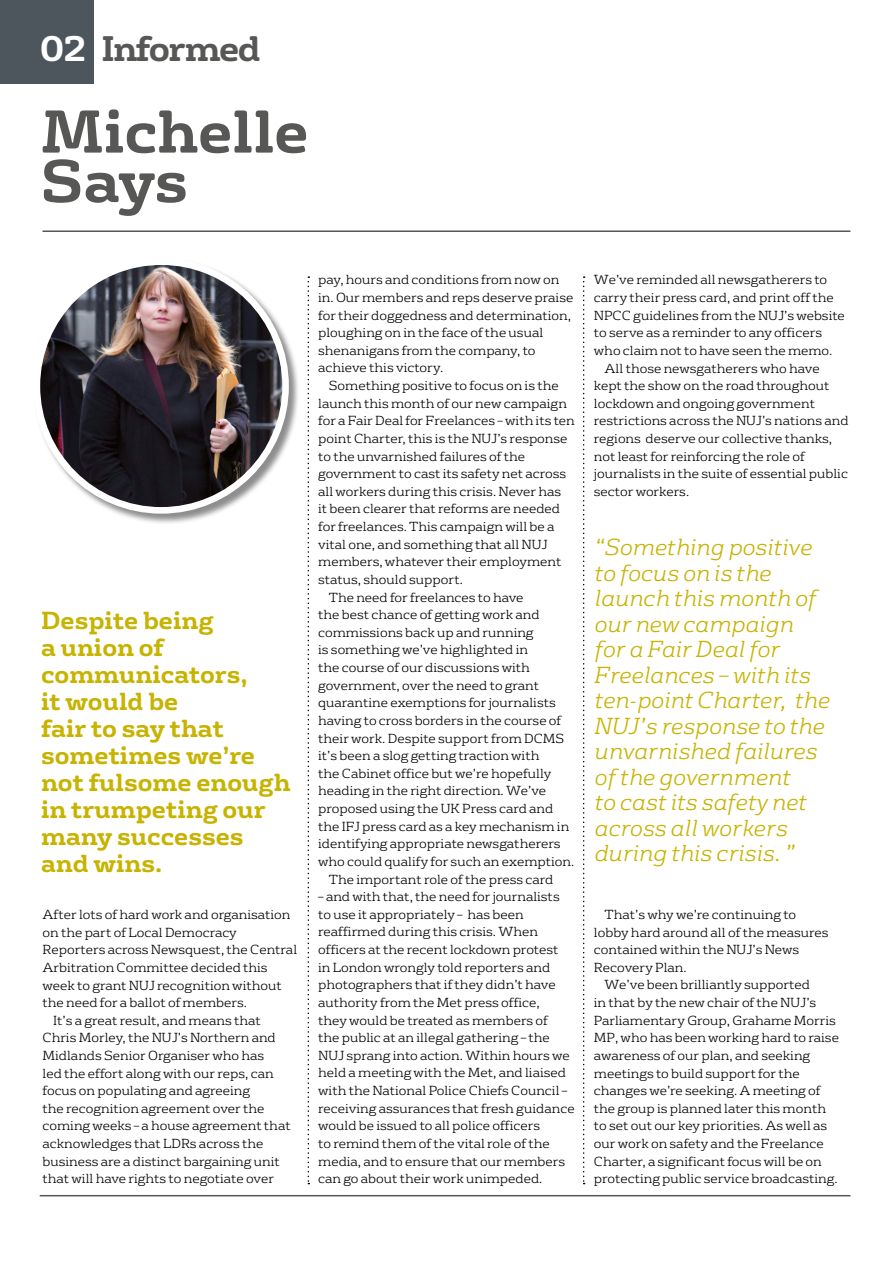
<style>
.page{position:relative;width:893px;height:1263px;background:#fff}
.page>*{position:absolute;margin:0;border:0;box-sizing:border-box;transform-origin:0 0}
.t1{font:700 58.5px/49.5px "FS Rufus";color:#575756}
.t2{font:700 34.5px "FS Rufus";letter-spacing:-.045em;color:#575756}
.t3{font:700 24px/27px "FS Rufus";color:#c7b300}
.t4{font:italic 300 22.5px/25.5px "FS Rufus";color:#c7b300}
.t5{font:300 12.75px/17.5px "FS Rufus";color:#000}
.s1{color:#fff}
</style>
<div class="page">
<div style="left:0;top:0;width:94px;height:84px;background:#4c565c"></div>
<hr style="left:43px;top:230px;width:807px;height:2px;background:#575756">
<hr style="left:40px;top:1195px;width:810px;height:1px;background:#575756">
<svg style="left:583px;top:276px;width:2px;height:908px"></svg>
<svg style="left:308px;top:276px;width:1px;height:908px"></svg>
<div style="left:33px;top:258px;width:267px;height:267px;background:#000;opacity:.45"></div>
<img style="left:38px;top:262px;width:248px;height:248px">
<div style="left:34px;top:258px;width:255px;height:256px;border:7px solid #fff;border-radius:50%"></div>
<h2 class="t2" style="left:40px;top:19px;width:223px"><span class="s1">02</span> Informed</h2>
<h1 class="t1" style="left:40px;top:102px;width:270px">Michelle<br>Says</h1>
<h3 class="t3" style="left:41px;top:604px;width:251px">Despite being<br>a union of communicators,<br>it would be<br>fair to say that sometimes we’re not fulsome enough in trumpeting our many successes and wins.</h3>
<p class="t5" style="left:43px;top:905px;width:249px">After lots of hard work and organisation</p>
<p class="t5" style="left:43px;top:922px;width:196px">on the part of Local Democracy</p>
<p class="t5" style="left:43px;top:940px;width:256px">Reporters across Newsquest, the Central</p>
<p class="t5" style="left:43px;top:957px;width:227px">Arbitration Committee decided this</p>
<p class="t5" style="left:43px;top:975px;width:241px">week to grant NUJ recognition without</p>
<p class="t5" style="left:43px;top:993px;width:206px">the need for a ballot of members.</p>
<p class="t5" style="left:53px;top:1010px;width:209px">It’s a great result, and means that</p>
<p class="t5" style="left:43px;top:1028px;width:235px">Chris Morley, the NUJ’s Northern and</p>
<p class="t5" style="left:43px;top:1045px;width:223px">Midlands Senior Organiser who has</p>
<p class="t5" style="left:43px;top:1063px;width:233px">led the effort along with our reps, can</p>
<p class="t5" style="left:43px;top:1081px;width:209px">focus on populating and agreeing</p>
<p class="t5" style="left:43px;top:1098px;width:223px">the recognition agreement over the</p>
<p class="t5" style="left:43px;top:1116px;width:250px">coming weeks – a house agreement that</p>
<p class="t5" style="left:43px;top:1134px;width:222px">acknowledges that LDRs across the</p>
<p class="t5" style="left:43px;top:1151px;width:239px">business are a distinct bargaining unit</p>
<p class="t5" style="left:43px;top:1169px;width:233px">that will have rights to negotiate over</p>
<p class="t5" style="left:318px;top:270px;width:257px">pay, hours and conditions from now on in. Our members and reps deserve praise for their doggedness and determination, ploughing on in the face of the usual shenanigans from the company, to achieve this victory.</p>
<p class="t5" style="left:329px;top:376px;width:231px">Something positive to focus on is the</p>
<p class="t5" style="left:318px;top:393px;width:250px">launch this month of our new campaign</p>
<p class="t5" style="left:318px;top:411px;width:258px">for a Fair Deal for Freelances – with its ten</p>
<p class="t5" style="left:318px;top:429px;width:251px">point Charter, this is the NUJ’s response</p>
<p class="t5" style="left:318px;top:446px;width:209px">to the unvarnished failures of the</p>
<p class="t5" style="left:318px;top:464px;width:249px">government to cast its safety net across</p>
<p class="t5" style="left:318px;top:481px;width:245px">all workers during this crisis. Never has</p>
<p class="t5" style="left:318px;top:499px;width:243px">it been clearer that reforms are needed</p>
<p class="t5" style="left:318px;top:517px;width:238px">for freelances. This campaign will be a</p>
<p class="t5" style="left:318px;top:534px;width:231px">vital one, and something that all NUJ</p>
<p class="t5" style="left:318px;top:552px;width:245px">members, whatever their employment</p>
<p class="t5" style="left:318px;top:570px;width:146px">status, should support.</p>
<p class="t5" style="left:329px;top:587px;width:196px">The need for freelances to have</p>
<p class="t5" style="left:318px;top:605px;width:223px">the best chance of getting work and</p>
<p class="t5" style="left:318px;top:622px;width:217px">commissions back up and running</p>
<p class="t5" style="left:318px;top:640px;width:211px">is something we’ve highlighted in</p>
<p class="t5" style="left:318px;top:658px;width:213px">the course of our discussions with</p>
<p class="t5" style="left:318px;top:675px;width:222px">government, over the need to grant</p>
<p class="t5" style="left:318px;top:693px;width:239px">quarantine exemptions for journalists</p>
<p class="t5" style="left:318px;top:710px;width:245px">having to cross borders in the course of</p>
<p class="t5" style="left:318px;top:728px;width:248px">their work. Despite support from DCMS</p>
<p class="t5" style="left:318px;top:746px;width:223px">it’s been a slog getting traction with</p>
<p class="t5" style="left:318px;top:763px;width:235px">the Cabinet office but we’re hopefully</p>
<p class="t5" style="left:318px;top:781px;width:230px">heading in the right direction. We’ve</p>
<p class="t5" style="left:318px;top:799px;width:237px">proposed using the UK Press card and</p>
<p class="t5" style="left:318px;top:816px;width:253px">the IFJ press card as a key mechanism in</p>
<p class="t5" style="left:318px;top:834px;width:244px">identifying appropriate newsgatherers</p>
<p class="t5" style="left:318px;top:851px;width:258px">who could qualify for such an exemption.</p>
<p class="t5" style="left:329px;top:869px;width:226px">The important role of the press card</p>
<p class="t5" style="left:318px;top:887px;width:258px">– and with that, the need for journalists to use it appropriately – has been reaffirmed during this crisis. When officers at the recent lockdown protest<br>in London wrongly told reporters and photographers that if they didn’t have authority from the Met press office,<br>they would be treated as members of<br>the public at an illegal gathering – the NUJ sprang into action. Within hours we held a meeting with the Met, and liaised with the National Police Chiefs Council – receiving assurances that fresh guidance would be issued to all police officers<br>to remind them of the vital role of the media, and to ensure that our members can go about their work unimpeded.</p>
<p class="t5" style="left:594px;top:270px;width:235px">We’ve reminded all newsgatherers to</p>
<p class="t5" style="left:594px;top:288px;width:241px">carry their press card, and print off the</p>
<p class="t5" style="left:594px;top:305px;width:253px">NPCC guidelines from the NUJ’s website</p>
<p class="t5" style="left:594px;top:323px;width:230px">to serve as a reminder to any officers</p>
<p class="t5" style="left:594px;top:341px;width:240px">who claim not to have seen the memo.</p>
<p class="t5" style="left:604px;top:358px;width:217px">All those newsgatherers who have</p>
<p class="t5" style="left:594px;top:376px;width:237px">kept the show on the road throughout</p>
<p class="t5" style="left:594px;top:393px;width:223px">lockdown and ongoing government</p>
<p class="t5" style="left:594px;top:411px;width:256px">restrictions across the NUJ’s nations and</p>
<p class="t5" style="left:594px;top:429px;width:240px">regions deserve our collective thanks,</p>
<p class="t5" style="left:594px;top:446px;width:212px">not least for reinforcing the role of</p>
<p class="t5" style="left:594px;top:464px;width:256px">journalists in the suite of essential public</p>
<p class="t5" style="left:594px;top:481px;width:97px">sector workers.</p>
<p class="t4" style="left:595px;top:532px;width:237px">“Something positive to focus on is the launch this month of our new campaign for a Fair Deal for<br>Freelances – with its ten-point Charter, the<br>NUJ’s response to the unvarnished failures of the government<br>to cast its safety net across all workers during this crisis. ”</p>
<p class="t5" style="left:594px;top:904px;width:236px;text-indent:11px">That’s why we’re continuing to lobby hard around all of the measures contained within the NUJ’s News<br>Recovery Plan.</p>
<p class="t5" style="left:594px;top:975px;width:247px;text-indent:11px">We’ve been brilliantly supported<br>in that by the new chair of the NUJ’s Parliamentary Group, Grahame Morris MP, who has been working hard to raise awareness of our plan, and seeking meetings to build support for the changes we’re seeking. A meeting of the group is planned later this month to set out our key priorities. As well as our work on safety and the Freelance Charter, a significant focus will be on protecting public service broadcasting.</p>
</div>
